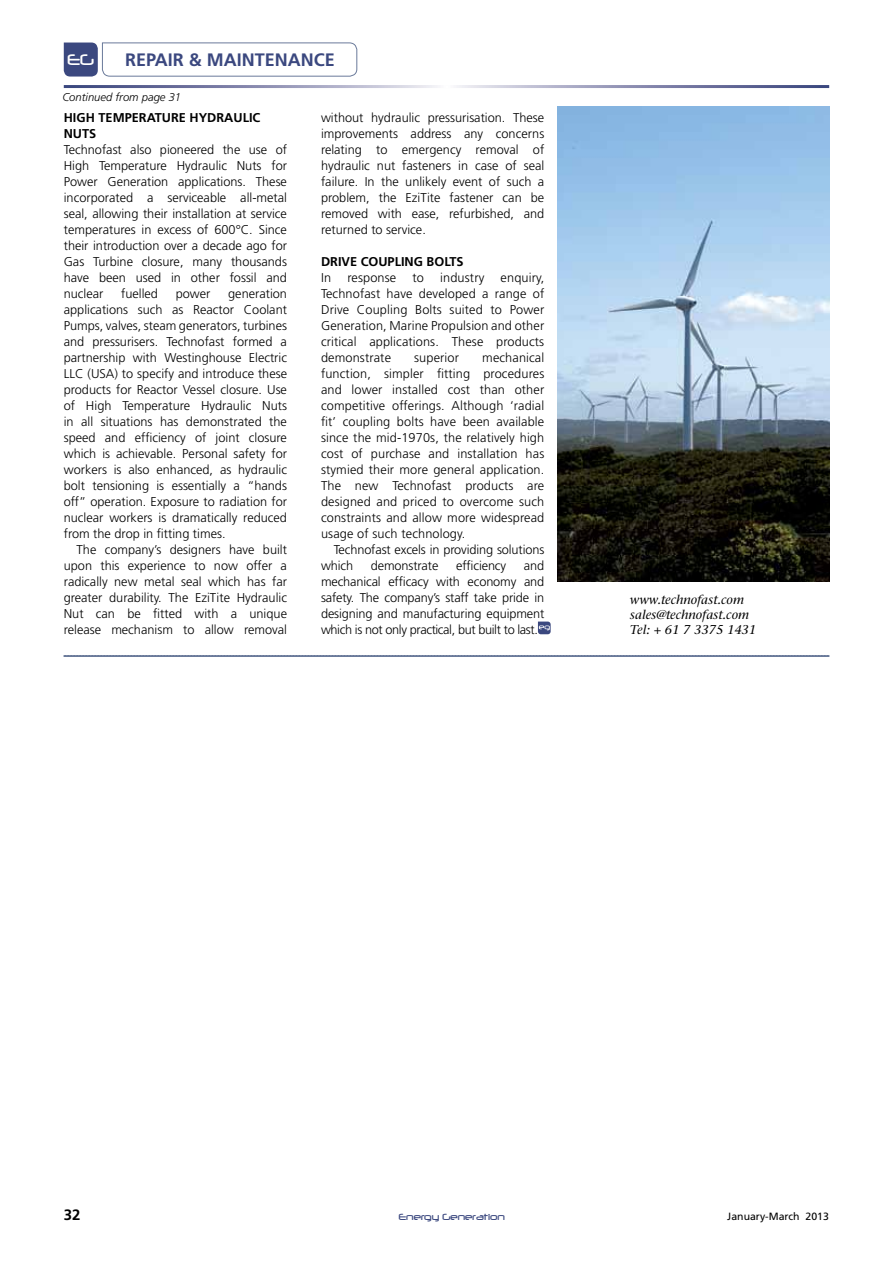
<style>
.page{position:relative;width:893px;height:1263px;background:#fff}
.page>*{position:absolute;margin:0;border:0;box-sizing:border-box;transform-origin:0 0}
.t1{font:700 18px "Frutiger";color:#3b487f}
.t2{font:18px "Neuropol";color:#fff}
.t3{font:700 15px "Frutiger";color:#000}
.t4{font:300 12.75px/16px "Frutiger";color:#000;text-align:justify}
.t5{font:italic 12.75px/15px "Stone Serif";color:#000}
.t6{font:700 12.75px/16px "Frutiger";color:#000}
.t7{font:italic 300 11.25px "Frutiger";color:#000}
.t8{font:10.5px "Frutiger";color:#000}
.t9{font:10.5px "Neuropol";color:#3b487f}
</style>
<div class="page">
<svg style="left:64px;top:42px;width:294px;height:35px"></svg>
<img style="left:557px;top:106px;width:272px;height:475px">
<svg style="left:64px;top:655px;width:765px;height:2px;background:#6e7e9d"></svg>
<svg style="left:538px;top:621px;width:13px;height:13px"></svg>
<h1 class="t2" style="left:67px;top:50px;width:28px">EG</h1>
<h1 class="t1" style="left:125px;top:49px;width:211px">REPAIR &amp; MAINTENANCE</h1>
<p class="t7" style="left:62px;top:91px;width:120px">Continued from page 31</p>
<p class="t6" style="left:64px;top:110px;width:198px">HIGH TEMPERATURE HYDRAULIC<br>NUTS</p>
<p class="t4" style="left:64px;top:142px;width:225px">Technofast also pioneered the use of High Temperature Hydraulic Nuts for Power Generation applications. These incorporated a serviceable all-metal seal, allowing their installation at service temperatures in excess of 600°C. Since their introduction over a decade ago for Gas Turbine closure, many thousands have been used in other fossil and nuclear</p>
<p class="t4" style="left:121px;top:286px;width:38px">fuelled</p>
<p class="t4" style="left:176px;top:286px;width:36px">power</p>
<p class="t4" style="left:64px;top:286px;width:225px;text-indent:164px">generation applications such as Reactor Coolant Pumps, valves, steam generators, turbines and pressurisers. Technofast formed a partnership with Westinghouse Electric LLC (USA) to specify and introduce these products for Reactor Vessel closure. Use of High Temperature Hydraulic Nuts in all situations has demonstrated the speed and efficiency of joint closure which is achievable. Personal safety for workers is also enhanced, as hydraulic bolt tensioning is essentially a “hands off” operation. Exposure to radiation for nuclear workers is dramatically reduced from the drop in fitting times.</p>
<p class="t4" style="left:64px;top:542px;width:225px;text-indent:13px">The company’s designers have built upon this experience to now offer a radically new metal seal which has far greater durability. The EziTite Hydraulic Nut can be fitted with a unique release mechanism to allow removal</p>
<p class="t4" style="left:321px;top:110px;width:225px">without hydraulic pressurisation. These improvements address any concerns relating to emergency removal of hydraulic nut fasteners in case of seal failure. In the unlikely event of such a problem, the EziTite fastener can be removed with ease, refurbished, and returned to service.</p>
<p class="t6" style="left:321px;top:254px;width:144px">DRIVE COUPLING BOLTS</p>
<p class="t4" style="left:321px;top:270px;width:12px">In</p>
<p class="t4" style="left:347px;top:270px;width:50px">response</p>
<p class="t4" style="left:412px;top:270px;width:13px">to</p>
<p class="t4" style="left:440px;top:270px;width:46px">industry</p>
<p class="t4" style="left:321px;top:270px;width:225px;text-indent:180px">enquiry, Technofast have developed a range of Drive Coupling Bolts suited to Power Generation, Marine Propulsion and other critical applications. These products demonstrate</p>
<p class="t4" style="left:321px;top:350px;width:225px;text-indent:161px">mechanical function, simpler fitting procedures and lower installed cost than other competitive offerings. Although ‘radial fit’ coupling bolts have been available since the mid-1970s, the relatively high cost of purchase and installation has stymied their more general application.<br>The new Technofast products are designed and priced to overcome such constraints and allow more widespread usage of such technology.</p>
<p class="t4" style="left:321px;top:542px;width:225px;text-indent:13px">Technofast excels in providing solutions which</p>
<p class="t4" style="left:414px;top:350px;width:46px">superior</p>
<p class="t4" style="left:371px;top:558px;width:69px">demonstrate</p>
<p class="t4" style="left:456px;top:558px;width:51px">efficiency</p>
<p class="t4" style="left:321px;top:558px;width:225px;text-indent:203px">and mechanical efficacy with economy and safety. The company’s staff take pride in designing and manufacturing equipment which is not only practical, but built to last.</p>
<p class="t5" style="left:630px;top:592px;width:128px">www.technofast.com sales@technofast.com<br>Tel: + 61 7 3375 1431</p>
<p class="t3" style="left:64px;top:1206px;width:18px">32</p>
<p class="t9" style="left:399px;top:1212px;width:108px">Energy Generation</p>
<p class="t8" style="left:727px;top:1210px;width:103px">January-March 2013</p>
</div>
